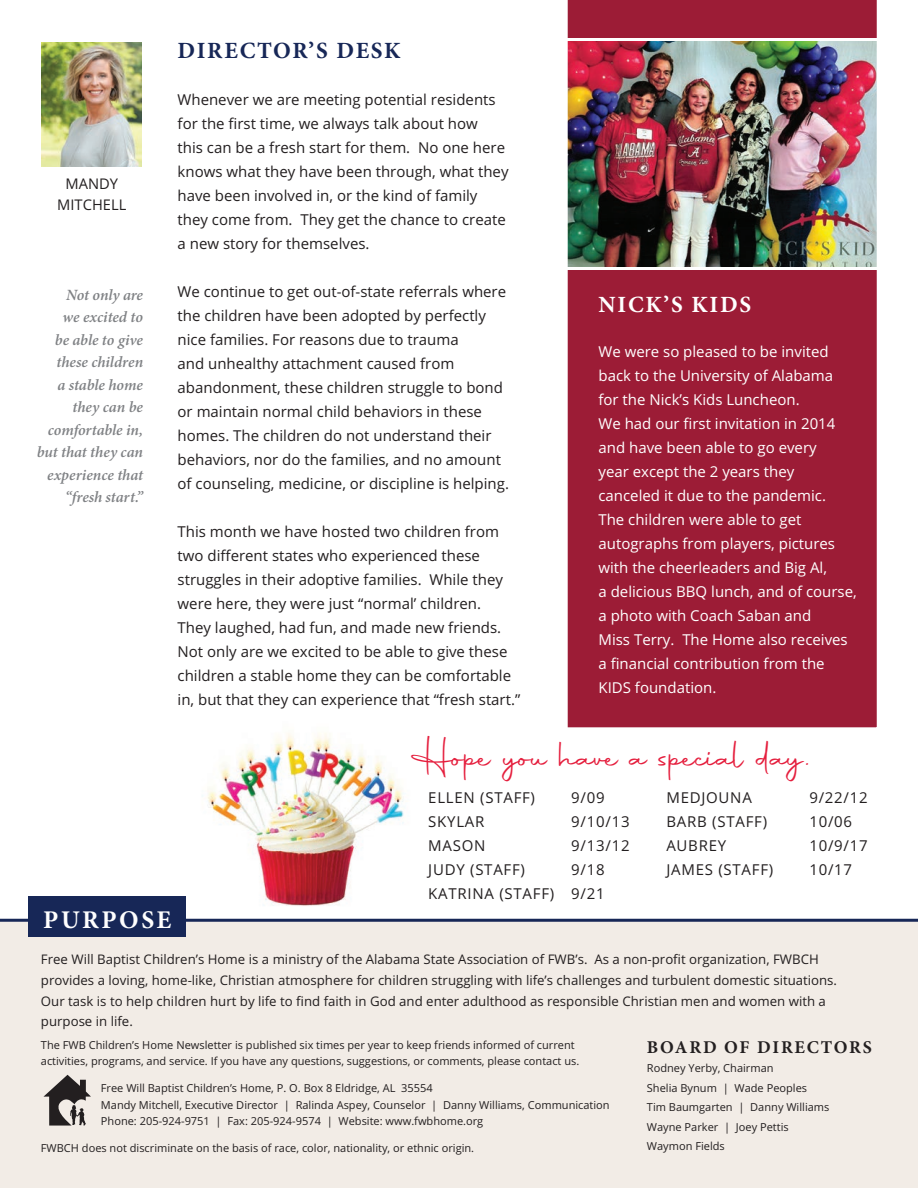
<style>
.page{position:relative;width:918px;height:1188px;background:#fff}
.page>*{position:absolute;margin:0;border:0;box-sizing:border-box;transform-origin:0 0}
.t1{font:41.1px "Autography";color:#e51e3d}
.t2{font:700 25.5px "Minion Pro";letter-spacing:.1em;color:#fff}
.t3{font:700 23.25px "Minion Pro";letter-spacing:.07em;color:#172757}
.t4{font:700 23.25px "Minion Pro";letter-spacing:.075em;color:#fff}
.t5{font:700 18px "Minion Pro";letter-spacing:.1em;color:#231f20}
.t6{font:italic 600 15.6px/22.5px "Minion Pro";letter-spacing:-.005em;color:#808285;text-align:right}
.t7{font:15px/24px "Open Sans";color:#231f20}
.t8{font:15px/24px "Open Sans";color:#fff}
.t9{font:14.7px/21px "Open Sans";color:#231f20;text-align:center}
.t10{font:13.2px/21px "Open Sans";color:#231f20}
.t11{font:10.95px/19.5px "Open Sans";color:#231f20}
</style>
<div class="page">
<img style="left:191px;top:733px;width:232px;height:186px">
<img style="left:42px;top:43px;width:100px;height:123px">
<div style="left:0;top:922px;width:918px;height:266px;background:#f2ece6"></div>
<svg style="left:43px;top:1075px;width:48px;height:51px;background:#8c8784"></svg>
<svg style="left:0;top:919px;width:918px;height:3px;background:#293762"></svg>
<div style="left:28px;top:896px;width:158px;height:41px;background:#172757"></div>
<img style="left:567px;top:0;width:310px;height:728px">
<p class="t9" style="left:57px;top:172px;width:71px">MANDY<br>MITCHELL</p>
<p class="t6" style="left:37px;top:283px;width:108px">Not only are<br>we excited to<br>be able to give these children<br>a stable home they can be comfortable in, but that they can experience that “fresh start.”</p>
<h3 class="t3" style="left:178px;top:34px;width:224px">DIRECTOR’S DESK</h3>
<p class="t7" style="left:178px;top:87px;width:332px">Whenever we are meeting potential residents for the first time, we always talk about how<br>this can be a fresh start for them. No one here knows what they have been through, what they have been involved in, or the kind of family they come from. They get the chance to create a new story for themselves.</p>
<p class="t7" style="left:178px;top:279px;width:333px">We continue to get out-of-state referrals where the children have been adopted by perfectly nice families. For reasons due to trauma<br>and unhealthy attachment caused from abandonment, these children struggle to bond or maintain normal child behaviors in these homes. The children do not understand their behaviors, nor do the families, and no amount of counseling, medicine, or discipline is helping.</p>
<p class="t7" style="left:178px;top:519px;width:344px">This month we have hosted two children from two different states who experienced these struggles in their adoptive families. While they were here, they were just “normal’ children.<br>They laughed, had fun, and made new friends.<br>Not only are we excited to be able to give these children a stable home they can be comfortable in, but that they can experience that “fresh start.”</p>
<h3 class="t4" style="left:598px;top:288px;width:154px">NICK’S KIDS</h3>
<p class="t8" style="left:598px;top:339px;width:260px">We were so pleased to be invited back to the University of Alabama for the Nick’s Kids Luncheon.<br>We had our first invitation in 2014 and have been able to go every<br>year except the 2 years they canceled it due to the pandemic.<br>The children were able to get autographs from players, pictures with the cheerleaders and Big Al,<br>a delicious BBQ lunch, and of course, a photo with Coach Saban and<br>Miss Terry. The Home also receives a financial contribution from the<br>KIDS foundation.</p>
<h1 class="t1" style="left:412px;top:725px;width:401px">Hope you have a special day.</h1>
<p class="t7" style="left:428px;top:786px;width:108px">ELLEN (STAFF)</p>
<p class="t7" style="left:571px;top:786px;width:35px">9/09</p>
<p class="t7" style="left:428px;top:810px;width:58px">SKYLAR</p>
<p class="t7" style="left:571px;top:810px;width:60px">9/10/13</p>
<p class="t7" style="left:428px;top:834px;width:59px">MASON</p>
<p class="t7" style="left:571px;top:834px;width:60px">9/13/12</p>
<p class="t7" style="left:428px;top:858px;width:98px">JUDY (STAFF)</p>
<p class="t7" style="left:428px;top:858px;width:178px;text-align:right">9/18<br>KATRINA (STAFF) 9/21</p>
<p class="t7" style="left:666px;top:786px;width:87px">MEDJOUNA</p>
<p class="t7" style="left:809px;top:786px;width:60px">9/22/12</p>
<p class="t7" style="left:666px;top:810px;width:102px">BARB (STAFF)</p>
<p class="t7" style="left:809px;top:810px;width:44px">10/06</p>
<p class="t7" style="left:666px;top:834px;width:61px">AUBREY</p>
<p class="t7" style="left:809px;top:834px;width:60px">10/9/17</p>
<p class="t7" style="left:666px;top:858px;width:108px">JAMES (STAFF)</p>
<p class="t7" style="left:809px;top:858px;width:44px">10/17</p>
<h2 class="t2" style="left:43px;top:902px;width:130px">PURPOSE</h2>
<p class="t10" style="left:41px;top:948px;width:798px">Free Will Baptist Children’s Home is a ministry of the Alabama State Association of FWB’s. As a non-profit organization, FWBCH provides a loving, home-like, Christian atmosphere for children struggling with life’s challenges and turbulent domestic situations.<br>Our task is to help children hurt by life to find faith in God and enter adulthood as responsible Christian men and women with a purpose in life.</p>
<p class="t11" style="left:41px;top:1036px;width:540px;line-height:16.5px">The FWB Children’s Home Newsletter is published six times per year to keep friends informed of current activities, programs, and service. If you have any questions, suggestions, or comments, please contact us.</p>
<p class="t11" style="left:101px;top:1080px;width:510px;line-height:16.5px">Free Will Baptist Children’s Home, P. O. Box 8 Eldridge, AL 35554<br>Mandy Mitchell, Executive Director | Ralinda Aspey, Counselor | Danny Williams, Communication<br>Phone: 205-924-9751 | Fax: 205-924-9574 | Website: www.fwbhome.org</p>
<p class="t11" style="left:41px;top:1138px;width:435px">FWBCH does not discriminate on the basis of race, color, nationality, or ethnic origin.</p>
<p class="t5" style="left:647px;top:1034px;width:226px">BOARD OF DIRECTORS</p>
<p class="t11" style="left:647px;top:1058px;width:184px">Rodney Yerby, Chairman<br>Shelia Bynum | Wade Peoples<br>Tim Baumgarten | Danny Williams<br>Wayne Parker | Joey Pettis<br>Waymon Fields</p>
</div>
